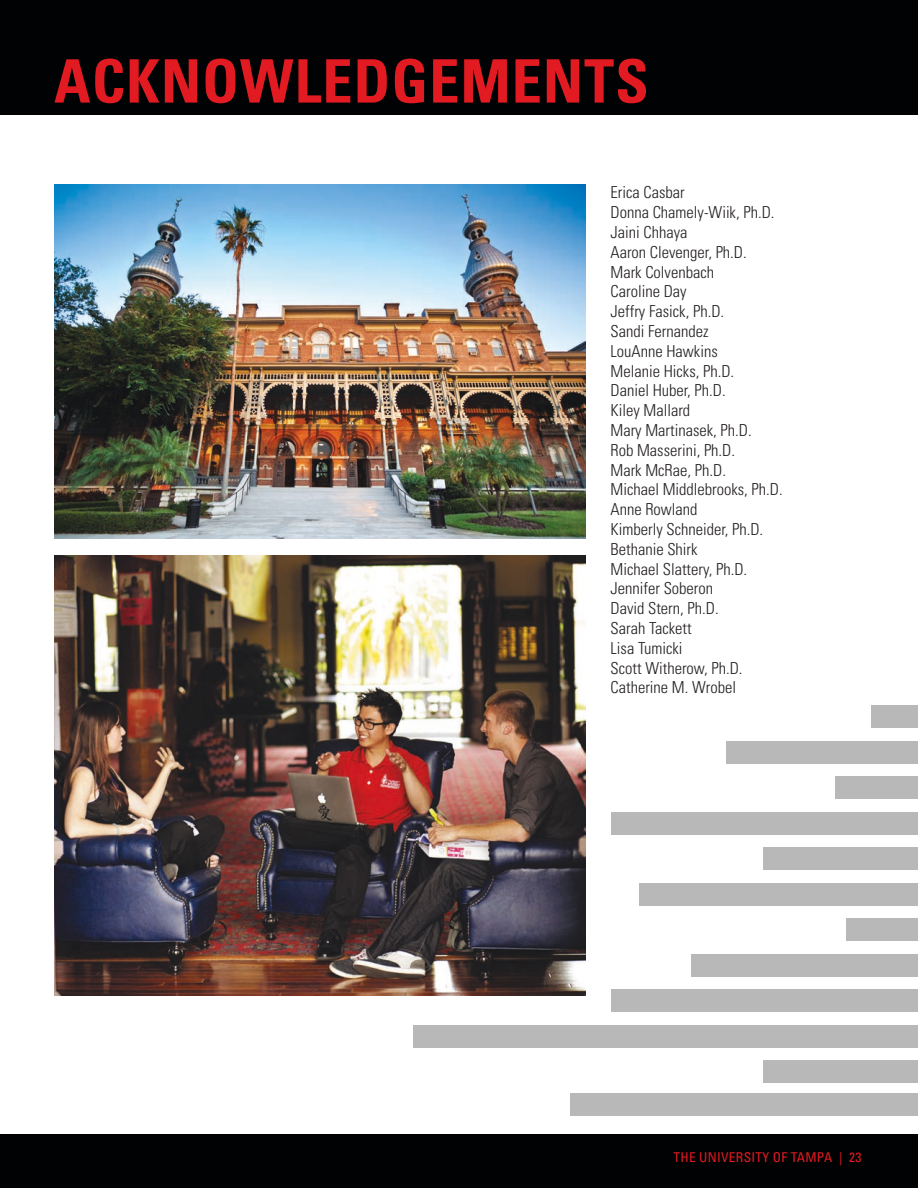
<style>
.page{position:relative;width:918px;height:1188px;background:#fff}
.page>*{position:absolute;margin:0;border:0;box-sizing:border-box;transform-origin:0 0}
.t1{font:700 condensed 60px "Univers";letter-spacing:.02em;color:#e21a21}
.t2{font:300 condensed 16.5px "Univers";color:#231f20}
.t3{font:13.5px "Univers Condensed 3";letter-spacing:.02em;color:#e21a21}
</style>
<div class="page">
<div style="left:0;top:1134px;width:918px;height:54px;background:#010203"></div>
<div style="left:0;top:0;width:918px;height:114px;background:#010203"></div>
<img style="left:54px;top:185px;width:532px;height:354px">
<img style="left:54px;top:555px;width:531px;height:440px">
<div style="left:691px;top:954px;width:227px;height:22px;background:#b8b8b8"></div>
<div style="left:611px;top:989px;width:307px;height:22px;background:#b8b8b8"></div>
<div style="left:413px;top:1025px;width:505px;height:22px;background:#b8b8b8"></div>
<div style="left:763px;top:1060px;width:155px;height:22px;background:#b8b8b8"></div>
<div style="left:571px;top:1094px;width:347px;height:22px;background:#b8b8b8"></div>
<div style="left:611px;top:812px;width:307px;height:22px;background:#b8b8b8"></div>
<div style="left:763px;top:847px;width:155px;height:22px;background:#b8b8b8"></div>
<div style="left:639px;top:883px;width:279px;height:22px;background:#b8b8b8"></div>
<div style="left:846px;top:918px;width:72px;height:22px;background:#b8b8b8"></div>
<div style="left:871px;top:706px;width:47px;height:22px;background:#b8b8b8"></div>
<div style="left:726px;top:742px;width:192px;height:22px;background:#b8b8b8"></div>
<div style="left:835px;top:777px;width:83px;height:22px;background:#b8b8b8"></div>
<p class="t1" style="left:54px;top:44px;width:596px">ACKNOWLEDGEMENTS</p>
<p class="t2" style="left:611px;top:183px;width:76px">Erica Casbar</p>
<p class="t2" style="left:611px;top:203px;width:166px">Donna Chamely-Wiik, Ph.D.</p>
<p class="t2" style="left:611px;top:222px;width:78px">Jaini Chhaya</p>
<p class="t2" style="left:611px;top:242px;width:138px">Aaron Clevenger, Ph.D.</p>
<p class="t2" style="left:611px;top:262px;width:105px">Mark Colvenbach</p>
<p class="t2" style="left:611px;top:282px;width:78px">Caroline Day</p>
<p class="t2" style="left:611px;top:302px;width:115px">Jeffry Fasick, Ph.D.</p>
<p class="t2" style="left:611px;top:321px;width:100px">Sandi Fernandez</p>
<p class="t2" style="left:611px;top:341px;width:109px">LouAnne Hawkins</p>
<p class="t2" style="left:611px;top:361px;width:125px">Melanie Hicks, Ph.D.</p>
<p class="t2" style="left:611px;top:381px;width:117px">Daniel Huber, Ph.D.</p>
<p class="t2" style="left:611px;top:401px;width:81px">Kiley Mallard</p>
<p class="t2" style="left:611px;top:420px;width:143px">Mary Martinasek, Ph.D.</p>
<p class="t2" style="left:611px;top:440px;width:126px">Rob Masserini, Ph.D.</p>
<p class="t2" style="left:611px;top:460px;width:117px">Mark McRae, Ph.D.</p>
<p class="t2" style="left:611px;top:480px;width:174px">Michael Middlebrooks, Ph.D.</p>
<p class="t2" style="left:611px;top:500px;width:89px">Anne Rowland</p>
<p class="t2" style="left:611px;top:519px;width:154px">Kimberly Schneider, Ph.D.</p>
<p class="t2" style="left:611px;top:539px;width:89px">Bethanie Shirk</p>
<p class="t2" style="left:611px;top:559px;width:138px">Michael Slattery, Ph.D.</p>
<p class="t2" style="left:611px;top:579px;width:104px">Jennifer Soberon</p>
<p class="t2" style="left:611px;top:599px;width:110px">David Stern, Ph.D.</p>
<p class="t2" style="left:611px;top:618px;width:83px">Sarah Tackett</p>
<p class="t2" style="left:611px;top:638px;width:74px">Lisa Tumicki</p>
<p class="t2" style="left:611px;top:658px;width:134px">Scott Witherow, Ph.D.</p>
<p class="t2" style="left:611px;top:678px;width:127px">Catherine M. Wrobel</p>
<p class="t3" style="left:674px;top:1148px;width:190px">THE UNIVERSITY OF TAMPA | 23</p>
</div>
